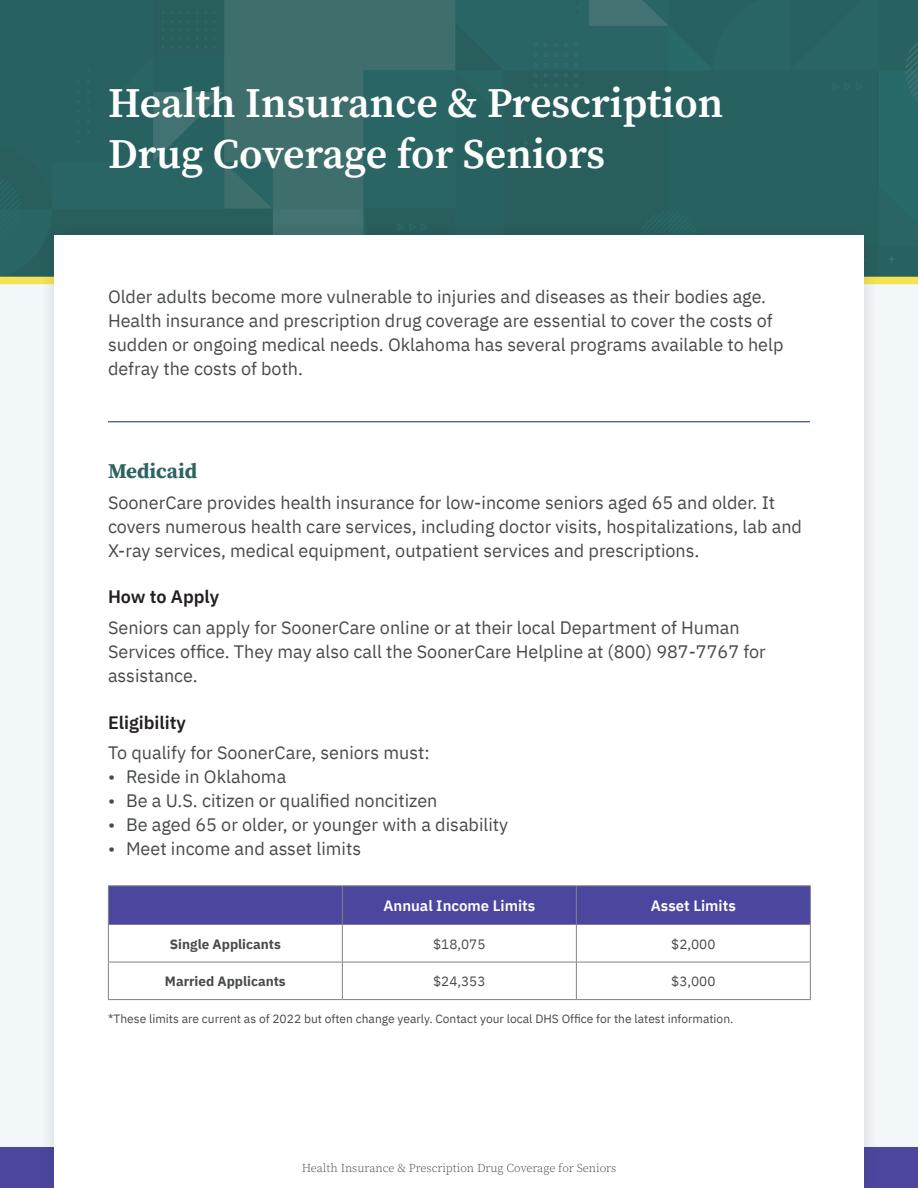
<style>
.page{position:relative;width:918px;height:1188px;background:#f2f7f9}
.page>*{position:absolute;margin:0;border:0;box-sizing:border-box;transform-origin:0 0}
.t1{font:600 42px/50.4px "Source Serif Pro";color:#fff}
.t2{font:700 21px "Source Serif Pro";color:#2d6361}
.t3{font:18px/24px "IBM Plex Sans";color:#474b49}
.t4{font:600 18px "IBM Plex Sans";color:#231f20}
.t5{font:600 15px "IBM Plex Sans";color:#fff}
.t6{font:700 13.5px "IBM Plex Sans";color:#474b49}
.t7{font:13.5px "IBM Plex Sans";color:#474b49}
.t8{font:12px "IBM Plex Sans";color:#474b49}
.t9{font:300 12px "Source Serif Pro";color:#474b49}
</style>
<div class="page">
<svg style="left:0;top:0;width:918px;height:277px;background:#2c6462"></svg>
<div style="left:0;top:277px;width:918px;height:7px;background:#f5e353"></div>
<div style="left:0;top:1148px;width:918px;height:40px;background:#4b479f"></div>
<div style="left:39px;top:220px;width:841px;height:968px;background:#231f20;opacity:.15"></div>
<div style="left:54px;top:235px;width:810px;height:953px;background:#fff"></div>
<div style="left:109px;top:886px;width:701px;height:38px;background:#4b479f"></div>
<hr style="left:342px;top:886px;width:1px;height:38px;background:#808284">
<hr style="left:576px;top:886px;width:1px;height:38px;background:#808284">
<hr style="left:342px;top:925px;width:1px;height:37px;background:#808284">
<hr style="left:576px;top:925px;width:1px;height:37px;background:#808284">
<hr style="left:108px;top:962px;width:234px;height:1px;background:#808284">
<hr style="left:342px;top:962px;width:234px;height:1px;background:#808284">
<hr style="left:342px;top:962px;width:1px;height:37px;background:#808284">
<hr style="left:576px;top:962px;width:235px;height:1px;background:#808284">
<hr style="left:576px;top:962px;width:1px;height:37px;background:#808284">
<hr style="left:108px;top:925px;width:1px;height:37px;background:#808284">
<hr style="left:810px;top:925px;width:1px;height:37px;background:#808284">
<hr style="left:108px;top:962px;width:1px;height:37px;background:#808284">
<hr style="left:810px;top:962px;width:1px;height:37px;background:#808284">
<hr style="left:108px;top:999px;width:234px;height:1px;background:#808284">
<hr style="left:342px;top:999px;width:234px;height:1px;background:#808284">
<hr style="left:576px;top:999px;width:235px;height:1px;background:#808284">
<hr style="left:108px;top:885px;width:234px;height:1px;background:#808284">
<hr style="left:108px;top:886px;width:1px;height:38px;background:#808284">
<hr style="left:342px;top:885px;width:234px;height:1px;background:#808284">
<hr style="left:576px;top:885px;width:235px;height:1px;background:#808284">
<hr style="left:810px;top:886px;width:1px;height:38px;background:#808284">
<hr style="left:108px;top:924px;width:234px;height:1px;background:#808284">
<hr style="left:342px;top:924px;width:234px;height:1px;background:#808284">
<hr style="left:576px;top:924px;width:235px;height:1px;background:#808284">
<hr style="left:108px;top:421px;width:702px;height:1px;background:#253f8e">
<h1 class="t1" style="left:108px;top:78px;width:617px">Health Insurance &amp; Prescription<br>Drug Coverage for Seniors</h1>
<p class="t3" style="left:108px;top:284px;width:677px">Older adults become more vulnerable to injuries and diseases as their bodies age.<br>Health insurance and prescription drug coverage are essential to cover the costs of sudden or ongoing medical needs. Oklahoma has several programs available to help defray the costs of both.</p>
<p class="t2" style="left:108px;top:457px;width:91px">Medicaid</p>
<p class="t3" style="left:108px;top:489px;width:696px">SoonerCare provides health insurance for low-income seniors aged 65 and older. It covers numerous health care services, including doctor visits, hospitalizations, lab and<br>X-ray services, medical equipment, outpatient services and prescriptions.</p>
<p class="t4" style="left:108px;top:583px;width:113px">How to Apply</p>
<p class="t3" style="left:108px;top:614px;width:659px">Seniors can apply for SoonerCare online or at their local Department of Human<br>Services office. They may also call the SoonerCare Helpline at (800) 987-7767 for assistance.</p>
<p class="t4" style="left:108px;top:708px;width:80px">Eligibility</p>
<p class="t3" style="left:108px;top:740px;width:323px">To qualify for SoonerCare, seniors must:</p>
<p class="t3" style="left:108px;top:764px;width:180px">• Reside in Oklahoma</p>
<p class="t3" style="left:108px;top:788px;width:331px">• Be a U.S. citizen or qualified noncitizen</p>
<p class="t3" style="left:108px;top:812px;width:402px">• Be aged 65 or older, or younger with a disability</p>
<p class="t3" style="left:108px;top:836px;width:255px">• Meet income and asset limits</p>
<p class="t5" style="left:383px;top:894px;width:153px">Annual Income Limits</p>
<p class="t5" style="left:651px;top:894px;width:86px">Asset Limits</p>
<p class="t6" style="left:170px;top:933px;width:112px">Single Applicants</p>
<p class="t7" style="left:433px;top:933px;width:54px">$18,075</p>
<p class="t7" style="left:671px;top:933px;width:46px">$2,000</p>
<p class="t6" style="left:165px;top:971px;width:122px">Married Applicants</p>
<p class="t7" style="left:433px;top:971px;width:54px">$24,353</p>
<p class="t7" style="left:671px;top:971px;width:46px">$3,000</p>
<p class="t8" style="left:108px;top:1009px;width:627px">*These limits are current as of 2022 but often change yearly. Contact your local DHS Office for the latest information.</p>
<p class="t9" style="left:302px;top:1160px;width:316px">Health Insurance &amp; Prescription Drug Coverage for Seniors</p>
</div>
